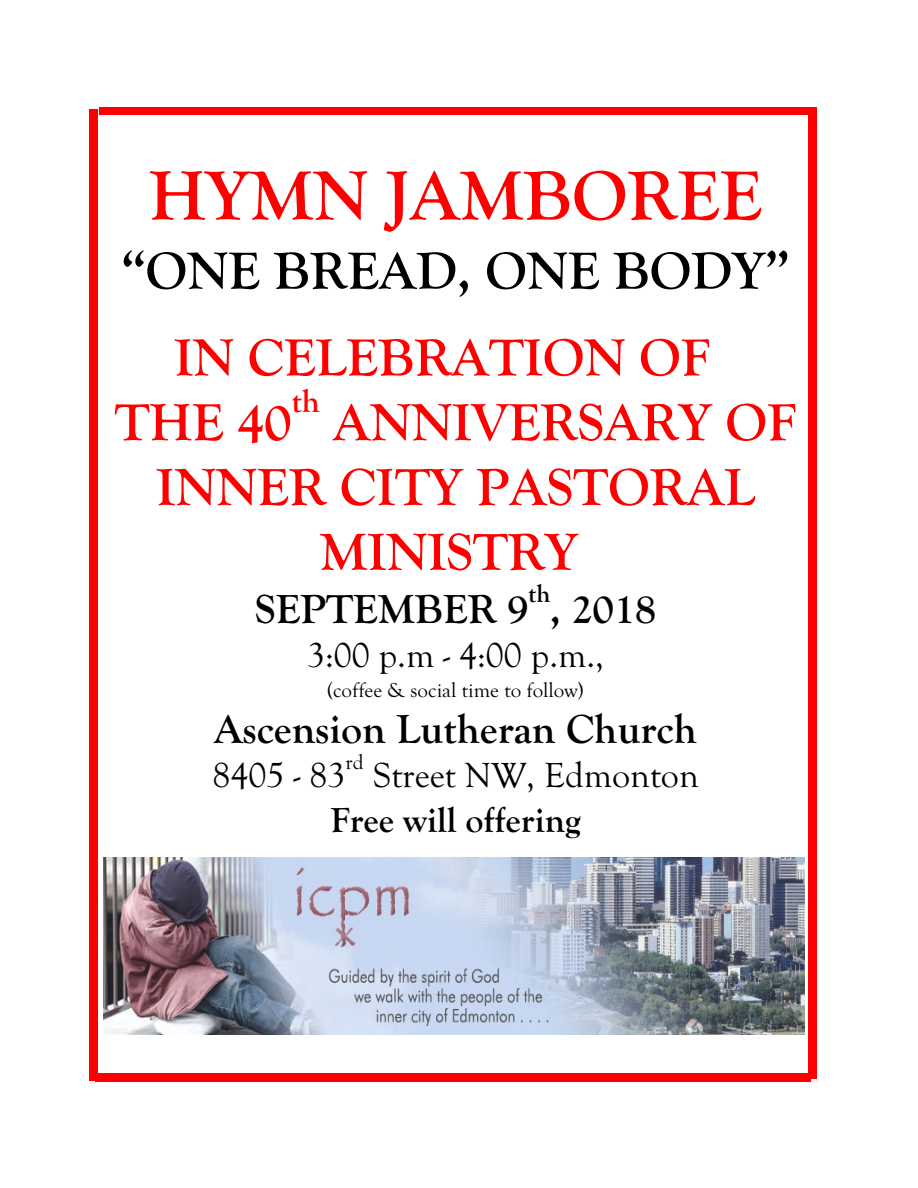
<style>
.page{position:relative;width:918px;height:1188px;background:#fff}
.page>*{position:absolute;margin:0;border:0;box-sizing:border-box;transform-origin:0 0}
.t1{font:700 72px "Goudy Old Style T";color:#f00}
.t2{font:700 54px/64.8px "Goudy Old Style T";color:#f00}
.t3{font:700 54px "Goudy Old Style T";color:#000}
.t4{font:700 42px "Goudy Old Style T";color:#000}
.t5{font:36px "Goudy Old Style T";color:#000}
.t6{font:700 36px "Goudy Old Style T";color:#000}
.t7{font:700 33px "Goudy Old Style T";color:#f00}
.t8{font:700 25.5px "Goudy Old Style T";color:#000}
.t9{font:21px "Goudy Old Style T";color:#000}
</style>
<div class="page">
<div style="left:90px;top:109px;width:8px;height:972px;background:#f00"></div>
<div style="left:100px;top:107px;width:710px;height:8px;background:#f00"></div>
<div style="left:808px;top:107px;width:9px;height:972px;background:#f00"></div>
<div style="left:95px;top:1073px;width:715px;height:9px;background:#f00"></div>
<img style="left:103px;top:858px;width:702px;height:176px">
<h1 class="t1" style="left:149px;top:155px;width:615px">HYMN JAMBOREE</h1>
<p class="t3" style="left:120px;top:240px;width:672px">“ONE BREAD, ONE BODY”</p>
<p class="t2" style="left:115px;top:325px;width:597px;text-indent:59px">IN CELEBRATION OF<br>THE 40</p>
<p class="t7" style="left:291px;top:383px;width:30px">th</p>
<p class="t2" style="left:333px;top:390px;width:465px">ANNIVERSARY OF</p>
<p class="t2" style="left:156px;top:455px;width:600px">INNER CITY PASTORAL</p>
<p class="t2" style="left:320px;top:520px;width:260px">MINISTRY</p>
<p class="t4" style="left:255px;top:586px;width:275px">SEPTEMBER 9</p>
<p class="t8" style="left:528px;top:579px;width:24px">th</p>
<p class="t4" style="left:550px;top:586px;width:107px">, 2018</p>
<p class="t5" style="left:307px;top:635px;width:298px">3:00 p.m - 4:00 p.m.,</p>
<p class="t9" style="left:327px;top:678px;width:258px">(coffee &amp; social time to follow)</p>
<p class="t4" style="left:214px;top:705px;width:484px">Ascension Lutheran Church</p>
<p class="t5" style="left:213px;top:755px;width:134px">8405 - 83</p>
<p class="t9" style="left:345px;top:750px;width:20px">rd</p>
<p class="t5" style="left:373px;top:755px;width:327px">Street NW, Edmonton</p>
<p class="t6" style="left:330px;top:799px;width:252px">Free will offering</p>
</div>
